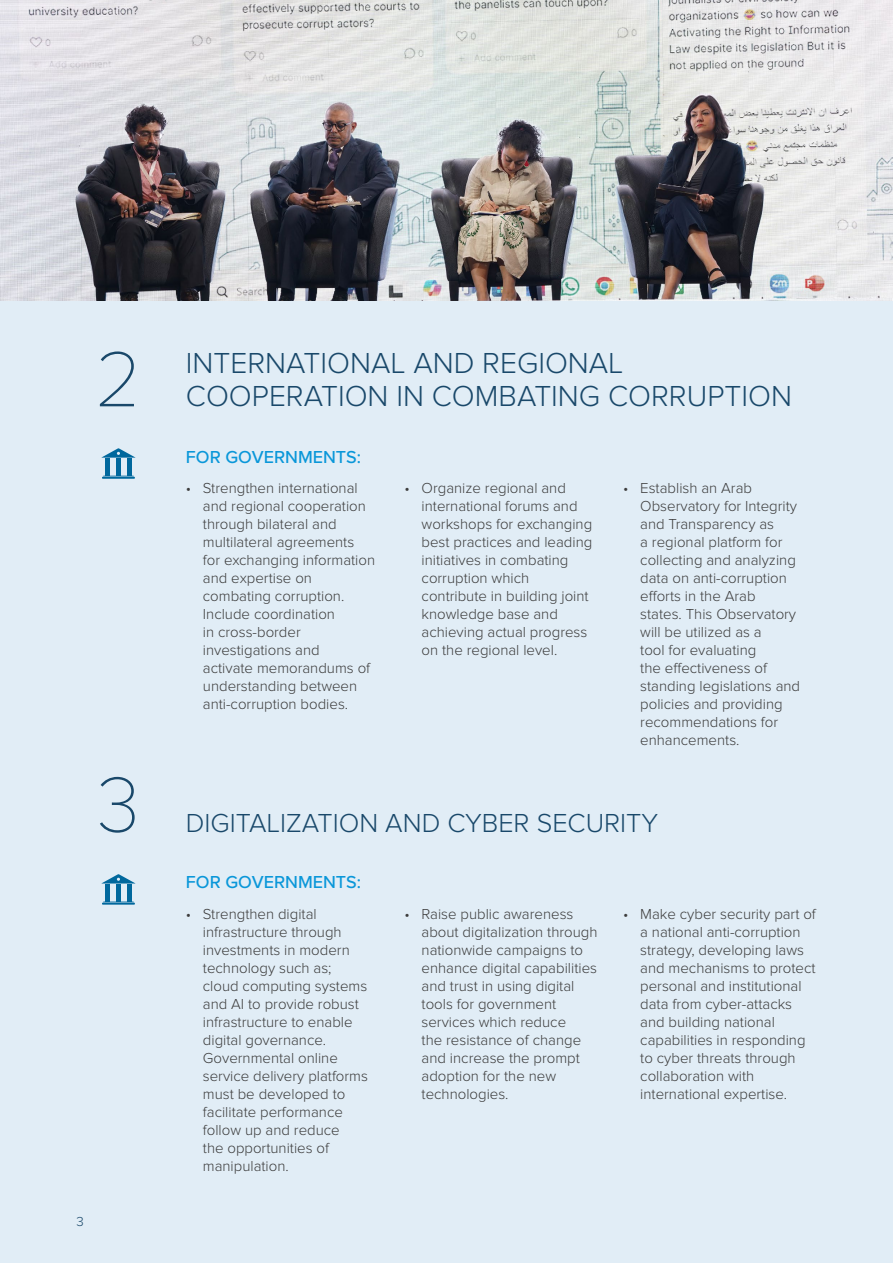
<style>
.page{position:relative;width:893px;height:1263px;background:#e1edf6}
.page>*{position:absolute;margin:0;border:0;box-sizing:border-box;transform-origin:0 0}
.t1{font:100 81px "Proxima Nova T";color:#19486a}
.t2{font:300 30px/33px "Proxima Nova";color:#19486a}
.t3{font:300 27px "Proxima Nova";color:#19486a}
.t4{font:500 18px "Proxima Nova";color:#0a97d9}
.t5{font:300 15px/18px "Proxima Nova";color:#3c3c3c}
.t6{font:300 13.5px "Proxima Nova";color:#19486a}
</style>
<div class="page">
<div style="left:116px;top:458px;width:5px;height:17px;background:#00689d"></div>
<svg style="left:103px;top:476px;width:31px;height:1px"></svg>
<hr style="left:102px;top:477px;width:33px;height:2px;background:#00689d">
<hr style="left:105px;top:458px;width:4px;height:17px;background:#00689d">
<svg style="left:101px;top:448px;width:34px;height:10px"></svg>
<hr style="left:128px;top:458px;width:4px;height:17px;background:#00689d">
<div style="left:116px;top:884px;width:5px;height:17px;background:#00689d"></div>
<svg style="left:103px;top:901px;width:31px;height:1px"></svg>
<hr style="left:102px;top:903px;width:33px;height:2px;background:#00689d">
<hr style="left:105px;top:884px;width:4px;height:17px;background:#00689d">
<svg style="left:102px;top:874px;width:33px;height:9px"></svg>
<hr style="left:128px;top:884px;width:4px;height:17px;background:#00689d">
<img style="left:0;top:0;width:893px;height:300px">
<h1 class="t1" style="left:95px;top:319px;width:48px">2</h1>
<h2 class="t2" style="left:186px;top:347px;width:608px">INTERNATIONAL AND REGIONAL<br>COOPERATION IN COMBATING CORRUPTION</h2>
<h1 class="t1" style="left:97px;top:744px;width:45px">3</h1>
<p class="t6" style="left:77px;top:1214px;width:9px">3</p>
<p class="t4" style="left:186px;top:443px;width:177px">FOR GOVERNMENTS:</p>
<p class="t5" style="left:203px;top:479px;width:174px;text-indent:-17px">• Strengthen international and regional cooperation through bilateral and multilateral agreements for exchanging information and expertise on combating corruption.<br>Include coordination<br>in cross-border investigations and<br>activate memorandums of understanding between anti-corruption bodies.</p>
<p class="t5" style="left:422px;top:479px;width:172px;text-indent:-17px">• Organize regional and international forums and workshops for exchanging best practices and leading initiatives in combating corruption which contribute in building joint knowledge base and achieving actual progress on the regional level.</p>
<p class="t5" style="left:640px;top:479px;width:161px;text-indent:-17px">• Establish an Arab<br>Observatory for Integrity and Transparency as<br>a regional platform for collecting and analyzing data on anti-corruption efforts in the Arab states. This Observatory will be utilized as a<br>tool for evaluating<br>the effectiveness of standing legislations and policies and providing recommendations for enhancements.</p>
<h3 class="t3" style="left:186px;top:807px;width:474px">DIGITALIZATION AND CYBER SECURITY</h3>
<p class="t4" style="left:186px;top:869px;width:177px">FOR GOVERNMENTS:</p>
<p class="t5" style="left:203px;top:905px;width:167px;text-indent:-17px">• Strengthen digital infrastructure through investments in modern technology such as; cloud computing systems and AI to provide robust infrastructure to enable digital governance.<br>Governmental online service delivery platforms must be developed to facilitate performance follow up and reduce<br>the opportunities of manipulation.</p>
<p class="t5" style="left:422px;top:905px;width:177px;text-indent:-17px">• Raise public awareness about digitalization through nationwide campaigns to enhance digital capabilities and trust in using digital tools for government services which reduce<br>the resistance of change and increase the prompt adoption for the new technologies.</p>
<p class="t5" style="left:640px;top:905px;width:177px;text-indent:-17px">• Make cyber security part of a national anti-corruption strategy, developing laws and mechanisms to protect personal and institutional data from cyber-attacks and building national capabilities in responding to cyber threats through collaboration with international expertise.</p>
</div>
